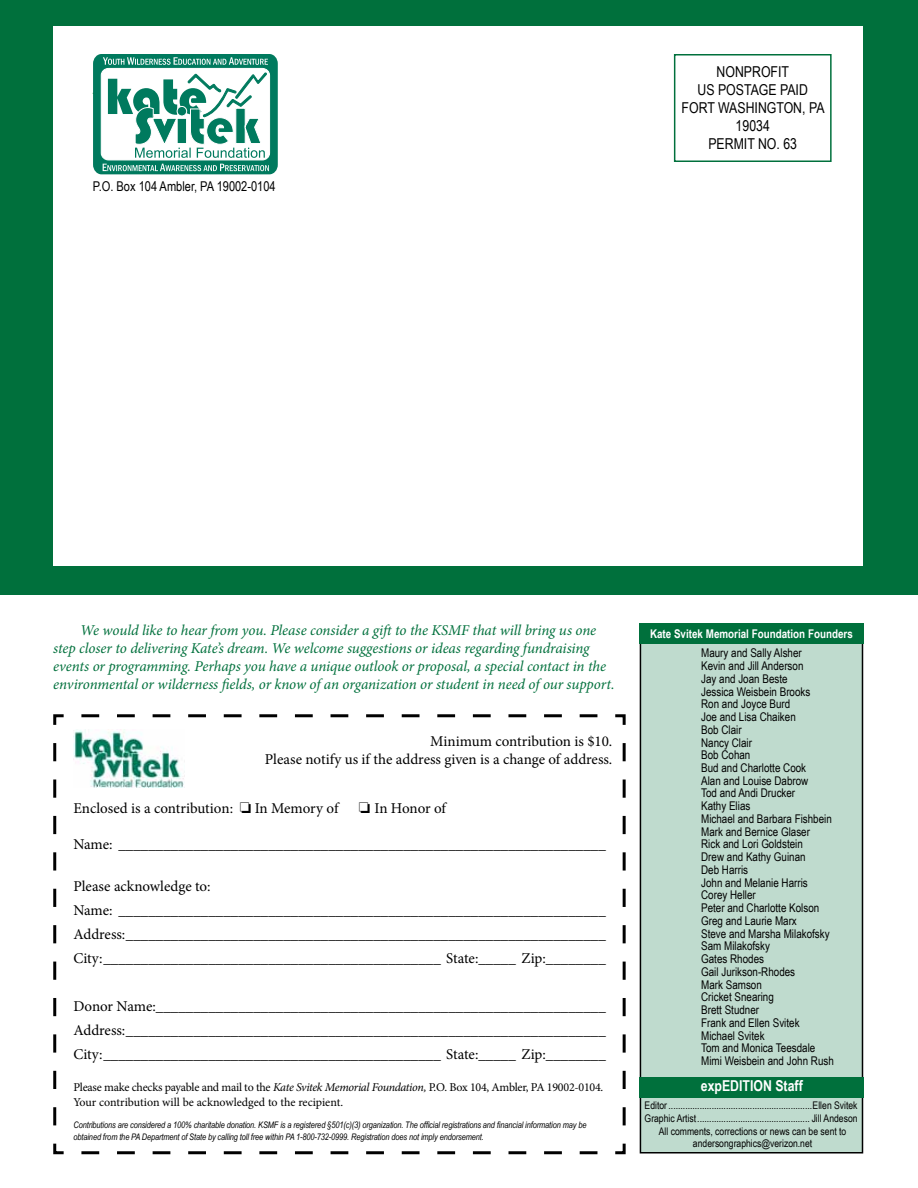
<style>
.page{position:relative;width:918px;height:1188px;background:#fff}
.page>*{position:absolute;margin:0;border:0;box-sizing:border-box;transform-origin:0 0}
.t1{font:15px/24px "Minion Pro";letter-spacing:-.005em;color:#000;text-align:right}
.t2{font:italic 15px/18px "Minion Pro";letter-spacing:-.01em;color:#00703c}
.t3{font:15px "Arial Narrow";color:#000}
.t4{font:700 15px "Arial Narrow";color:#fff}
.t5{font:13.5px "Arial Narrow";color:#000}
.t6{font:12px/12.8px "Arial Narrow";color:#000}
.t7{font:12px/14.4px "Minion Pro";letter-spacing:-.015em;color:#000}
.t8{font:700 12px "Arial Narrow";color:#fff}
.t9{font:10.5px/12.6px "Arial Narrow";color:#000;text-align:center}
.t10{font:italic 9px/12px "Arial Narrow";letter-spacing:-.01em;color:#000}
.s1{font-style:italic}
</style>
<div class="page">
<div style="left:640px;top:627px;width:222px;height:526px;background:#bfdbce"></div>
<div style="left:640px;top:626px;width:223px;height:528px;border:2px solid #000"></div>
<div style="left:640px;top:623px;width:224px;height:20px;background:#00703c"></div>
<div style="left:640px;top:1077px;width:224px;height:20px;background:#00703c"></div>
<div style="left:0;top:0;width:918px;height:595px;background:#00703c"></div>
<div style="left:53px;top:26px;width:810px;height:540px;background:#fff"></div>
<svg style="left:93px;top:54px;width:185px;height:120px;background:#097f64"></svg>
<div style="left:101px;top:68px;width:169px;height:92px;background:#fff;border-radius:7px"></div>
<div style="left:101px;top:68px;width:169px;height:92px;border:1px solid #fff;border-radius:7px"></div>
<svg style="left:103px;top:57px;width:165px;height:8px"></svg>
<svg style="left:103px;top:164px;width:166px;height:7px"></svg>
<svg style="left:108px;top:73px;width:159px;height:85px"></svg>
<div style="left:674px;top:54px;width:158px;height:108px;border:2px solid #00703c"></div>
<svg style="left:53px;top:714px;width:573px;height:441px"></svg>
<img style="left:73px;top:729px;width:111px;height:59px">
<p class="t5" style="left:93px;top:177px;width:185px">P.O. Box 104 Ambler, PA 19002-0104</p>
<p class="t3" style="left:717px;top:61px;width:10px">nonpro</p>
<p class="t3" style="left:771px;top:61px;width:14px">fit</p>
<p class="t3" style="left:698px;top:79px;width:38px">us posta</p>
<p class="t3" style="left:759px;top:79px;width:50px">ge paid</p>
<p class="t3" style="left:682px;top:97px;width:17px">fort</p>
<p class="t3" style="left:718px;top:97px;width:9px">washin</p>
<p class="t3" style="left:767px;top:97px;width:51px">gton , pa</p>
<p class="t3" style="left:736px;top:115px;width:36px">19034</p>
<p class="t3" style="left:708px;top:133px;width:90px">permit no. 63</p>
<p class="t2" style="left:53px;top:621px;width:563px;text-indent:27px">We would like to hear from you. Please consider a gift to the KSMF that will bring us one step closer to delivering Kate’s dream. We welcome suggestions or ideas regarding fundraising events or programming. Perhaps you have a unique outlook or proposal, a special contact in the environmental or wilderness fields, or know of an organization or student in need of our support.</p>
<p class="t8" style="left:650px;top:625px;width:204px">Kate Svitek Memorial Foundation Founders</p>
<p class="t6" style="left:701px;top:646px;width:134px">Maury and Sally Alsher<br>Kevin and Jill Anderson<br>Jay and Joan Beste<br>Jessica Weisbein Brooks<br>Ron and Joyce Burd<br>Joe and Lisa Chaiken<br>Bob Clair<br>Nancy Clair<br>Bob Cohan<br>Bud and Charlotte Cook<br>Alan and Louise Dabrow<br>Tod and Andi Drucker<br>Kathy Elias<br>Michael and Barbara Fishbein<br>Mark and Bernice Glaser<br>Rick and Lori Goldstein<br>Drew and Kathy Guinan<br>Deb Harris<br>John and Melanie Harris<br>Corey Heller<br>Peter and Charlotte Kolson<br>Greg and Laurie Marx<br>Steve and Marsha Milakofsky<br>Sam Milakofsky<br>Gates Rhodes<br>Gail Jurikson-Rhodes<br>Mark Samson<br>Cricket Snearing<br>Brett Studner<br>Frank and Ellen Svitek<br>Michael Svitek<br>Tom and Monica Teesdale<br>Mimi Weisbein and John Rush</p>
<p class="t9" style="left:645px;top:1099px;width:215px">Editor ............................................................Ellen Svitek Graphic Artist............................................... Jill Andeson All comments, corrections or news can be sent to andersongraphics@verizon.net</p>
<p class="t1" style="left:265px;top:733px;width:349px;line-height:18px">Minimum contribution is $10.<br>Please notify us if the address given is a change of address.</p>
<p class="t1" style="left:73px;top:796px;width:267px">Enclosed is a contribution: ❏ In Memory of</p>
<p class="t1" style="left:359px;top:796px;width:89px">❏ In Honor of</p>
<p class="t1" style="left:73px;top:832px;width:534px">Name: _________________________________________________________________</p>
<p class="t1" style="left:73px;top:874px;width:534px;text-align:left">Please acknowledge to:<br>Name: _________________________________________________________________ Address:________________________________________________________________ City:_____________________________________________ State:_____ Zip:________</p>
<p class="t1" style="left:73px;top:994px;width:534px;text-align:justify">Donor Name:____________________________________________________________ Address:________________________________________________________________ City:_____________________________________________ State:_____ Zip:________</p>
<p class="t7" style="left:73px;top:1080px;width:531px">Please make checks payable and mail to the <span class="s1">Kate Svitek Memorial Foundation,</span> P.O. Box 104, Ambler, PA 19002-0104.<br>Your contribution will be acknowledged to the recipient.</p>
<p class="t10" style="left:73px;top:1119px;width:515px">Contributions are considered a 100% charitable donation. KSMF is a registered §501(c)(3) organization. The official registrations and financial information may be obtained from the PA Department of State by calling toll free within PA 1-800-732-0999. Registration does not imply endorsement.</p>
<p class="t4" style="left:701px;top:1075px;width:103px">expEDITION Staff</p>
</div>
